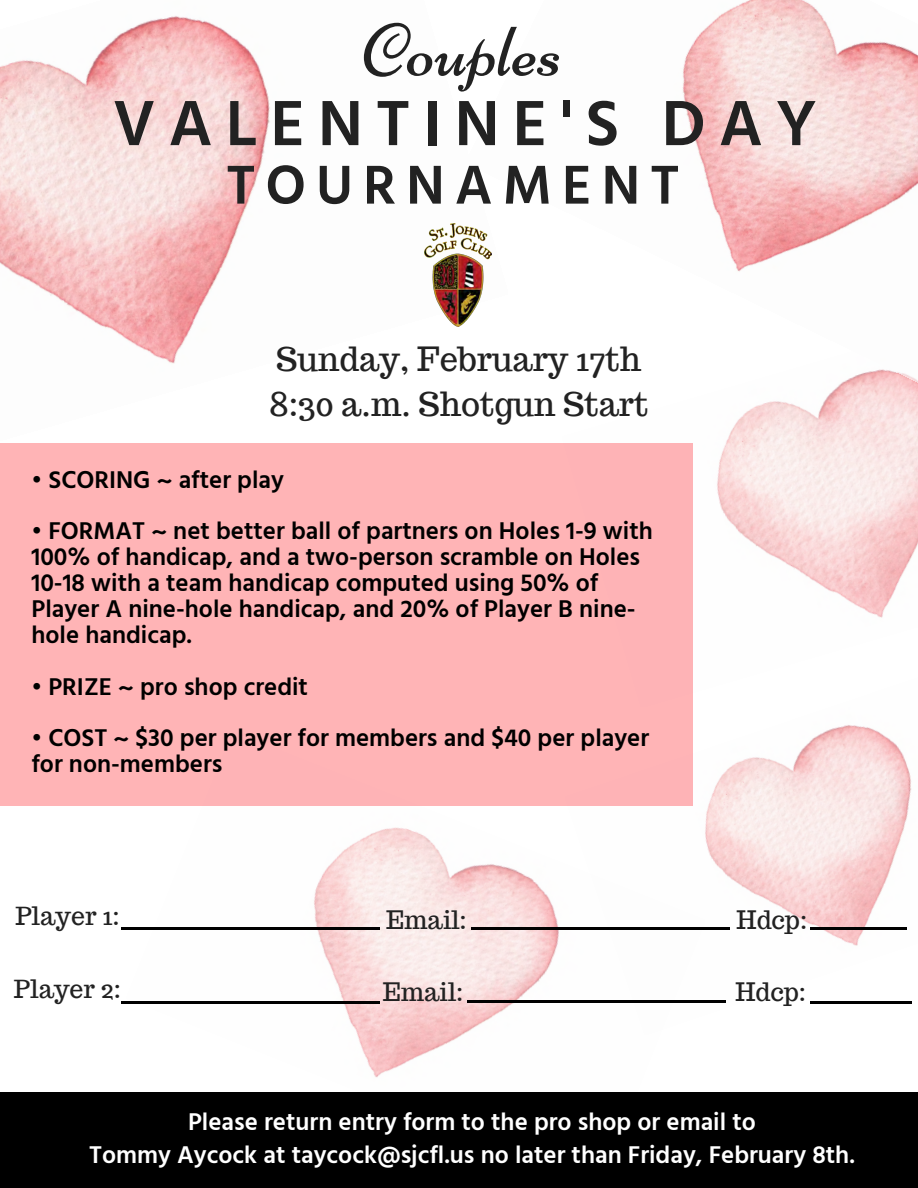
<style>
.page{position:relative;width:918px;height:1188px;background:#fff}
.page>*{position:absolute;margin:0;border:0;box-sizing:border-box;transform-origin:0 0}
.t1{font:74.7px "Niconne";color:#222}
.t2{font:600 65.4px "Hind Guntur";letter-spacing:.2em;color:#222}
.t3{font:600 55.95px "Hind Guntur";letter-spacing:.18em;color:#222}
.t4{font:32.7px/45px "Trocchi";color:#222}
.t5{font:600 24.9px/25.8px "Hind Guntur";color:#000}
.t6{font:600 24.9px/33.8px "Hind Guntur";color:#fff;text-align:center}
.t7{font:24.9px "Trocchi";color:#222}
</style>
<div class="page">
<img style="left:705px;top:725px;width:206px;height:279px">
<img style="left:314px;top:827px;width:245px;height:251px">
<hr style="left:121px;top:927px;width:17px;height:3px;background:#000">
<hr style="left:363px;top:927px;width:17px;height:3px;background:#000">
<hr style="left:137px;top:927px;width:117px;height:3px;background:#000">
<hr style="left:254px;top:927px;width:109px;height:3px;background:#000">
<hr style="left:121px;top:1001px;width:17px;height:3px;background:#000">
<hr style="left:363px;top:1001px;width:17px;height:3px;background:#000">
<hr style="left:137px;top:1001px;width:117px;height:3px;background:#000">
<hr style="left:254px;top:1001px;width:109px;height:3px;background:#000">
<hr style="left:471px;top:927px;width:17px;height:3px;background:#000">
<hr style="left:713px;top:927px;width:17px;height:3px;background:#000">
<hr style="left:487px;top:927px;width:117px;height:3px;background:#000">
<hr style="left:604px;top:927px;width:109px;height:3px;background:#000">
<hr style="left:467px;top:1000px;width:17px;height:3px;background:#000">
<hr style="left:709px;top:1000px;width:17px;height:3px;background:#000">
<hr style="left:484px;top:1000px;width:117px;height:3px;background:#000">
<hr style="left:601px;top:1000px;width:109px;height:3px;background:#000">
<hr style="left:811px;top:927px;width:17px;height:3px;background:#000">
<hr style="left:889px;top:927px;width:17px;height:3px;background:#000">
<hr style="left:827px;top:927px;width:63px;height:3px;background:#000">
<hr style="left:811px;top:1001px;width:17px;height:3px;background:#000">
<hr style="left:895px;top:1001px;width:17px;height:3px;background:#000">
<hr style="left:827px;top:1001px;width:68px;height:3px;background:#000">
<div style="left:0;top:1092px;width:918px;height:96px;background:#000"></div>
<img style="left:717px;top:412px;width:201px;height:206px">
<img style="left:0;top:16px;width:460px;height:348px">
<div style="left:0;top:443px;width:693px;height:363px;background:#ffb4b6"></div>
<img style="left:682px;top:0;width:236px;height:412px">
<img style="left:424px;top:224px;width:68px;height:102px">
<h1 class="t1" style="left:363px;top:6px;width:201px">Couples</h1>
<h2 class="t2" style="left:113px;top:84px;width:705px">VALENTINE'S DAY</h2>
<h3 class="t3" style="left:226px;top:152px;width:455px">TOURNAMENT</h3>
<h3 class="t4" style="left:269px;top:337px;width:381px">Sunday, February 17th<br>8:30 a.m. Shotgun Start</h3>
<p class="t5" style="left:32px;top:466px;width:254px">• SCORING ~ after play</p>
<p class="t5" style="left:32px;top:518px;width:623px">• FORMAT ~ net better ball of partners on Holes 1-9 with 100% of handicap, and a two-person scramble on Holes 10-18 with a team handicap computed using 50% of Player A nine-hole handicap, and 20% of Player B nine&shy;hole handicap.</p>
<p class="t5" style="left:32px;top:673px;width:278px">• PRIZE ~ pro shop credit</p>
<p class="t5" style="left:32px;top:725px;width:619px">• COST ~ $30 per player for members and $40 per player for non-members</p>
<p class="t7" style="left:15px;top:899px;width:106px">Player 1:</p>
<p class="t7" style="left:386px;top:904px;width:82px">Email:</p>
<p class="t7" style="left:737px;top:904px;width:72px">Hdcp:</p>
<p class="t7" style="left:14px;top:973px;width:108px">Player 2:</p>
<p class="t7" style="left:383px;top:976px;width:82px">Email:</p>
<p class="t7" style="left:735px;top:976px;width:72px">Hdcp:</p>
<p class="t6" style="left:89px;top:1104px;width:767px">Please return entry form to the pro shop or email to<br>Tommy Aycock at taycock@sjcfl.us no later than Friday, February 8th.</p>
</div>
